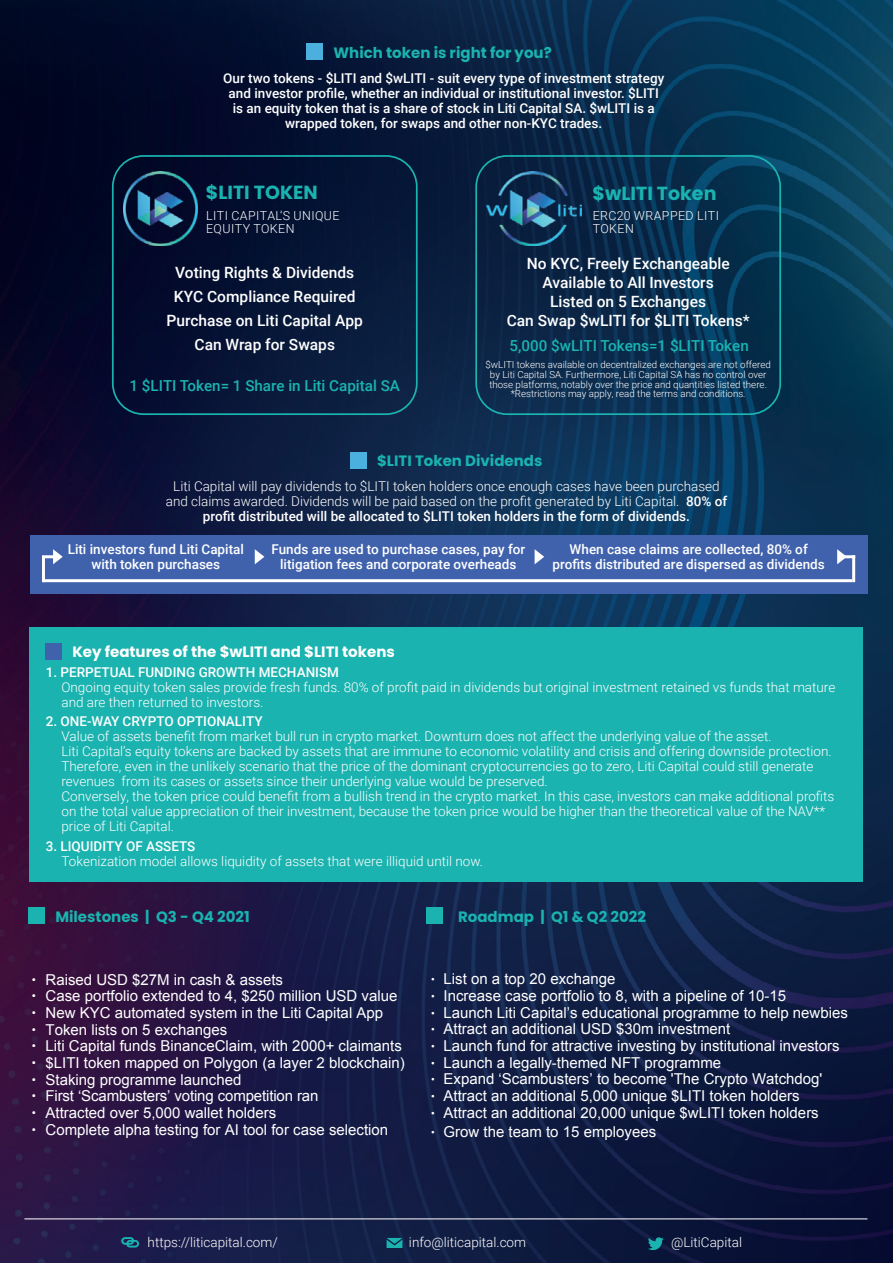
<style>
.page{position:relative;width:893px;height:1263px;background:#fff}
.page>*{position:absolute;margin:0;border:0;box-sizing:border-box;transform-origin:0 0}
.t1{font:700 18.9px "Poppins";color:#1ab3af}
.t2{font:500 15.6px/24.2px "Roboto";color:#fff;text-align:center}
.t3{font:500 15.15px "Roboto";color:#1ab3af}
.t4{font:15px "Arial";color:#fff}
.t5{font:700 15px "Poppins";color:#1ab3af}
.t6{font:700 15px "Poppins";color:#fff}
.t7{font:300 13.5px/15px "Roboto";color:#fff}
.t8{font:500 13.5px/15px "Roboto";color:#fff;text-align:center}
.t9{font:300 12.45px/13.8px "Roboto";letter-spacing:.035em;color:#fff}
.t10{font:300 9.75px/9.8px "Roboto";color:#fff;text-align:center}
.s1{font-weight:500}
.s2{font-family:"Roboto";font-weight:300}
.s3{font-family:"Roboto";font-weight:300;font-size:13.5px}
</style>
<div class="page">
<img style="left:0;top:0;width:893px;height:1263px">
<div style="left:112px;top:155px;width:306px;height:260px;border:2px solid #1ab3af;border-radius:31px"></div>
<div style="left:475px;top:155px;width:306px;height:260px;border:2px solid #1ab3af;border-radius:31px"></div>
<div style="left:30px;top:535px;width:837px;height:58px;background:#4062ad"></div>
<div style="left:30px;top:627px;width:833px;height:254px;background:#1ab3af"></div>
<div style="left:29px;top:908px;width:16px;height:16px;background:#1ab3af"></div>
<div style="left:426px;top:908px;width:16px;height:16px;background:#1ab3af"></div>
<div style="left:307px;top:44px;width:16px;height:16px;background:#4bb0dd"></div>
<div style="left:350px;top:452px;width:16px;height:16px;background:#4bb0dd"></div>
<div style="left:46px;top:643px;width:16px;height:16px;background:#4062ad"></div>
<svg style="left:535px;top:549px;width:9px;height:15px"></svg>
<svg style="left:255px;top:549px;width:9px;height:15px"></svg>
<hr style="left:43px;top:579px;width:809px;height:3px;background:#fff">
<svg style="left:837px;top:549px;width:15px;height:15px"></svg>
<svg style="left:45px;top:549px;width:18px;height:15px"></svg>
<hr style="left:852px;top:555px;width:3px;height:27px;background:#fff">
<hr style="left:42px;top:555px;width:3px;height:27px;background:#fff">
<img style="left:123px;top:171px;width:75px;height:74px">
<img style="left:486px;top:171px;width:95px;height:74px">
<hr style="left:24px;top:1218px;width:843px;height:1px;background:#fff">
<svg style="left:387px;top:1238px;width:15px;height:10px"></svg>
<svg style="left:121px;top:1237px;width:18px;height:10px"></svg>
<svg style="left:648px;top:1237px;width:16px;height:13px"></svg>
<p class="t5" style="left:334px;top:44px;width:220px">Which token is right for you?</p>
<p class="t8" style="left:223px;top:71px;width:442px">Our two tokens - $LITI and $wLITI - suit every type of investment strategy and investor profile, whether an individual or institutional investor. $LITI is an equity token that is a share of stock in Liti Capital SA. $wLITI is a wrapped token, for swaps and other non-KYC trades.</p>
<h1 class="t1" style="left:206px;top:182px;width:113px">$LITI TOKEN</h1>
<h1 class="t1" style="left:593px;top:183px;width:125px">$wLITI Token</h1>
<p class="t9" style="left:206px;top:208px;width:135px">LITI CAPITAL’S UNIQUE<br>EQUITY TOKEN</p>
<p class="t9" style="left:593px;top:208px;width:128px">ERC20 WRAPPED LITI<br>TOKEN</p>
<p class="t2" style="left:167px;top:260px;width:198px">Voting Rights &amp; Dividends<br>KYC Compliance Required<br>Purchase on Liti Capital App<br>Can Wrap for Swaps</p>
<p class="t2" style="left:507px;top:254px;width:244px;line-height:18.9px">No KYC, Freely Exchangeable<br>Available to All Investors<br>Listed on 5 Exchanges<br>Can Swap $wLITI for $LITI Tokens*</p>
<p class="t3" style="left:510px;top:335px;width:241px">5,000 $wLITI Tokens=1 $LITI Token</p>
<p class="t3" style="left:129px;top:375px;width:272px">1 $LITI Token= 1 Share in Liti Capital SA</p>
<p class="t10" style="left:485px;top:359px;width:287px">$wLITI tokens available on decentralized exchanges are not offered by Liti Capital SA. Furthermore, Liti Capital SA has no control over those platforms, notably over the price and quantities listed there. *Restrictions may apply, read the terms and conditions.</p>
<p class="t5" style="left:377px;top:452px;width:167px">$LITI Token Dividends</p>
<p class="t7" style="left:166px;top:478px;width:563px;text-align:center">Liti Capital will pay dividends to $LITI token holders once enough cases have been purchased and claims awarded. Dividends will be paid based on the profit generated by Liti Capital. <span class="s1">80% of profit distributed will be allocated to $LITI token holders in the form of dividends.</span></p>
<p class="t8" style="left:68px;top:541px;width:178px">Liti investors fund Liti Capital with token purchases</p>
<p class="t8" style="left:271px;top:541px;width:255px">Funds are used to purchase cases, pay for litigation fees and corporate overheads</p>
<p class="t8" style="left:553px;top:541px;width:274px">When case claims are collected, 80% of profits distributed are dispersed as dividends</p>
<p class="t6" style="left:72px;top:643px;width:324px">Key features of the $wLITI and $LITI tokens</p>
<p class="t8" style="left:46px;top:664px;width:295px">1. PERPETUAL FUNDING GROWTH MECHANISM</p>
<p class="t7" style="left:61px;top:679px;width:775px">Ongoing equity token sales provide fresh funds. 80% of profit paid in dividends but original investment retained vs funds that mature and are then returned to investors.</p>
<p class="t8" style="left:46px;top:713px;width:218px">2. ONE-WAY CRYPTO OPTIONALITY</p>
<p class="t7" style="left:61px;top:728px;width:774px">Value of assets benefit from market bull run in crypto market. Downturn does not affect the underlying value of the asset.<br>Liti Capital’s equity tokens are backed by assets that are immune to economic volatility and crisis and offering downside protection.<br>Therefore, even in the unlikely scenario that the price of the dominant cryptocurrencies go to zero, Liti Capital could still generate revenues from its cases or assets since their underlying value would be preserved.<br>Conversely, the token price could benefit from a bullish trend in the crypto market. In this case, investors can make additional profits on the total value appreciation of their investment, because the token price would be higher than the theoretical value of the NAV** price of Liti Capital.</p>
<p class="t8" style="left:46px;top:838px;width:151px">3. LIQUIDITY OF ASSETS</p>
<p class="t7" style="left:61px;top:853px;width:423px">Tokenization model allows liquidity of assets that were illiquid until now.</p>
<p class="t5" style="left:55px;top:908px;width:196px">Milestones | Q3 - Q4 2021</p>
<p class="t5" style="left:458px;top:908px;width:189px">Roadmap | Q1 &amp; Q2 2022</p>
<p class="t4" style="left:31px;top:970px;width:253px"><span class="s2">•</span> Raised USD $27M in cash &amp; assets</p>
<p class="t4" style="left:31px;top:986px;width:368px"><span class="s2">•</span> Case portfolio extended to 4, $250 million USD value</p>
<p class="t4" style="left:31px;top:1003px;width:353px"><span class="s2">•</span> New KYC automated system in the Liti Capital App</p>
<p class="t4" style="left:31px;top:1020px;width:197px"><span class="s2">•</span> Token lists on 5 exchanges</p>
<p class="t4" style="left:31px;top:1036px;width:372px"><span class="s2">•</span> Liti Capital funds BinanceClaim, with 2000+ claimants</p>
<p class="t4" style="left:31px;top:1053px;width:375px"><span class="s2">•</span> $LITI token mapped on Polygon (a layer 2 blockchain)</p>
<p class="t4" style="left:31px;top:1070px;width:212px"><span class="s2">•</span> Staking programme launched</p>
<p class="t4" style="left:31px;top:1086px;width:289px"><span class="s2">•</span> First ‘Scambusters’ voting competition ran</p>
<p class="t4" style="left:31px;top:1103px;width:247px"><span class="s2">•</span> Attracted over 5,000 wallet holders</p>
<p class="t4" style="left:31px;top:1120px;width:358px"><span class="s2">•</span> Complete alpha testing for AI tool for case selection</p>
<p class="t4" style="left:431px;top:969px;width:186px"><span class="s3">•</span> List on a top 20 exchange</p>
<p class="t4" style="left:431px;top:986px;width:357px"><span class="s3">•</span> Increase case portfolio to 8, with a pipeline of 10-15</p>
<p class="t4" style="left:431px;top:1003px;width:419px"><span class="s3">•</span> Launch Liti Capital’s educational programme to help newbies</p>
<p class="t4" style="left:431px;top:1019px;width:301px"><span class="s3">•</span> Attract an additional USD $30m investment</p>
<p class="t4" style="left:431px;top:1036px;width:410px"><span class="s3">•</span> Launch fund for attractive investing by institutional investors</p>
<p class="t4" style="left:431px;top:1053px;width:292px"><span class="s3">•</span> Launch a legally-themed NFT programme</p>
<p class="t4" style="left:431px;top:1069px;width:393px"><span class="s3">•</span> Expand ‘Scambusters’ to become 'The Crypto Watchdog'</p>
<p class="t4" style="left:431px;top:1086px;width:370px"><span class="s3">•</span> Attract an additional 5,000 unique $LITI token holders</p>
<p class="t4" style="left:431px;top:1103px;width:389px"><span class="s3">•</span> Attract an additional 20,000 unique $wLITI token holders</p>
<p class="t4" style="left:431px;top:1122px;width:227px"><span class="s3">•</span> Grow the team to 15 employees</p>
<p class="t7" style="left:148px;top:1234px;width:132px">https://liticapital.com/</p>
<p class="t7" style="left:409px;top:1234px;width:119px">info@liticapital.com</p>
<p class="t7" style="left:671px;top:1234px;width:72px">@LitiCapital</p>
</div>
